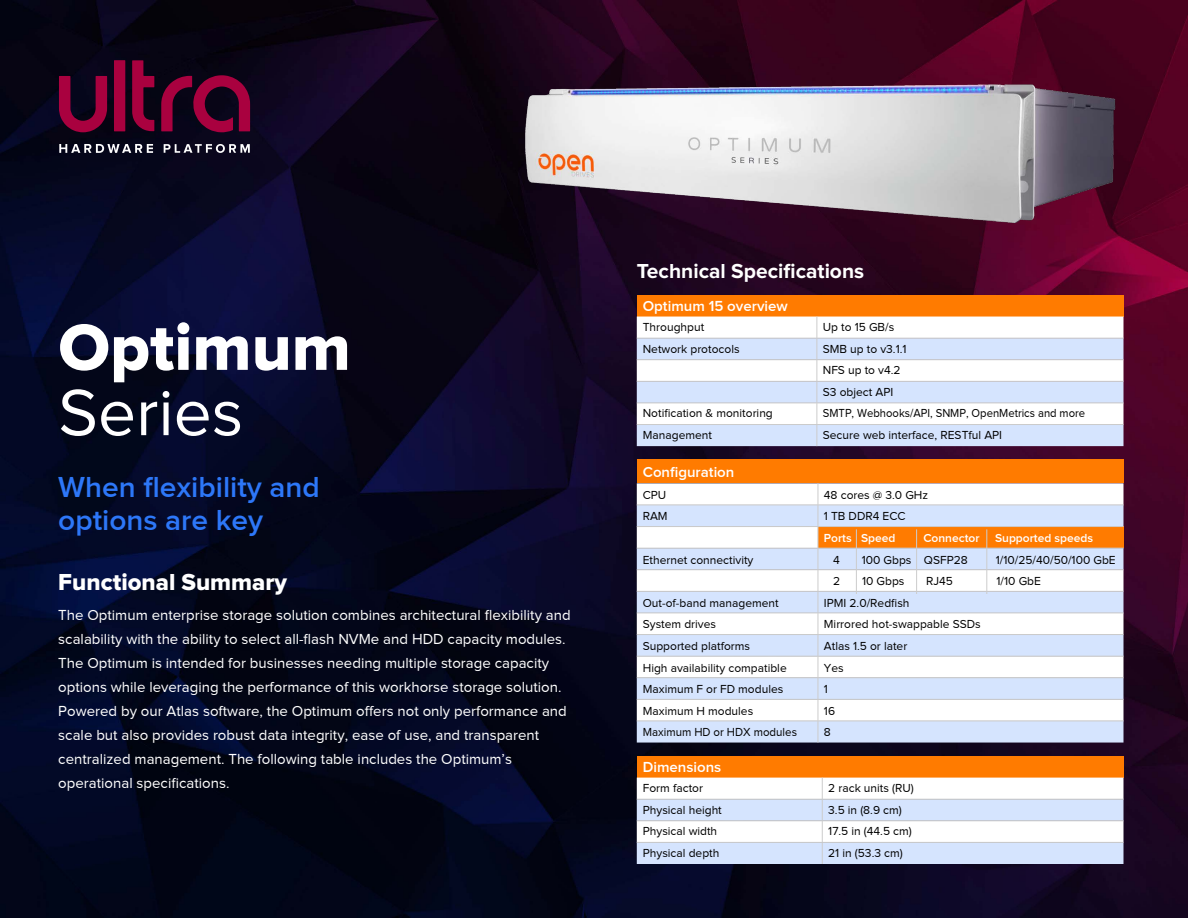
<style>
.page{position:relative;width:1188px;height:918px;background:#fff}
.page>*{position:absolute;margin:0;border:0;box-sizing:border-box;transform-origin:0 0}
.t1{font:67.65px "Proxima Nova Extrabld";color:#fff}
.t2{font:67.65px "Proxima Nova";color:#fff}
.t3{font:600 29.85px/32.5px "Proxima Nova";color:#2d77f8}
.t4{font:24px "Proxima Nova Extrabld";color:#fff}
.t5{font:700 21px "Proxima Nova";color:#fff}
.Paragraph_Heads{font:15px/24px "Proxima Nova";color:#fff}
.t6{font:600 15px "Proxima Nova";color:#fff}
.t7{font:12px "Proxima Nova";color:#000}
.t8{font:12px "Proxima Nova";color:#000;scale:.94 1}
.t9{font:600 12px "Proxima Nova";color:#fff}
.t10{font:12px "Proxima Nova";color:#000;scale:.96 1}
</style>
<div class="page">
<img style="left:0;top:0;width:1188px;height:918px">
<svg style="left:59px;top:60px;width:191px;height:72px;background:#480326"></svg>
<svg style="left:59px;top:144px;width:94px;height:9px"></svg>
<svg style="left:164px;top:144px;width:86px;height:9px"></svg>
<img style="left:515px;top:77px;width:603px;height:153px">
<div style="left:637px;top:295px;width:487px;height:22px;background:#ff7b00"></div>
<svg style="left:637px;top:317px;width:487px;height:21px"></svg>
<svg style="left:637px;top:339px;width:487px;height:107px;fill:#d5e4fe"></svg>
<hr style="left:637px;top:338px;width:180px;height:1px;background:#ccc">
<hr style="left:817px;top:338px;width:307px;height:1px;background:#ccc">
<hr style="left:637px;top:359px;width:180px;height:1px;background:#ccc">
<hr style="left:817px;top:359px;width:307px;height:1px;background:#ccc">
<hr style="left:637px;top:381px;width:180px;height:1px;background:#ccc">
<hr style="left:817px;top:381px;width:307px;height:1px;background:#ccc">
<hr style="left:637px;top:403px;width:180px;height:1px;background:#ccc">
<hr style="left:817px;top:403px;width:307px;height:1px;background:#ccc">
<hr style="left:637px;top:424px;width:180px;height:1px;background:#ccc">
<hr style="left:817px;top:424px;width:307px;height:1px;background:#ccc">
<svg style="left:817px;top:317px;width:1px;height:129px"></svg>
<div style="left:637px;top:756px;width:487px;height:22px;background:#ff7b00"></div>
<svg style="left:637px;top:778px;width:487px;height:86px"></svg>
<div style="left:637px;top:459px;width:487px;height:24px;background:#ff7b00"></div>
<svg style="left:637px;top:483px;width:487px;height:22px"></svg>
<svg style="left:637px;top:506px;width:487px;height:237px;fill:#d5e4fe"></svg>
<div style="left:818px;top:527px;width:306px;height:21px;background:#ff7b00"></div>
<hr style="left:637px;top:505px;width:181px;height:1px;background:#ccc">
<hr style="left:818px;top:505px;width:306px;height:1px;background:#ccc">
<hr style="left:637px;top:526px;width:181px;height:1px;background:#ccc">
<hr style="left:818px;top:526px;width:306px;height:1px;background:#ccc">
<hr style="left:637px;top:548px;width:181px;height:1px;background:#ccc">
<hr style="left:818px;top:548px;width:306px;height:1px;background:#ccc">
<hr style="left:637px;top:569px;width:181px;height:1px;background:#ccc">
<hr style="left:818px;top:569px;width:306px;height:1px;background:#ccc">
<hr style="left:637px;top:591px;width:181px;height:1px;background:#ccc">
<hr style="left:818px;top:591px;width:306px;height:1px;background:#ccc">
<hr style="left:637px;top:613px;width:181px;height:1px;background:#ccc">
<hr style="left:818px;top:613px;width:306px;height:1px;background:#ccc">
<hr style="left:637px;top:634px;width:181px;height:1px;background:#ccc">
<hr style="left:818px;top:634px;width:306px;height:1px;background:#ccc">
<hr style="left:637px;top:656px;width:181px;height:1px;background:#ccc">
<hr style="left:818px;top:656px;width:306px;height:1px;background:#ccc">
<hr style="left:637px;top:677px;width:181px;height:1px;background:#ccc">
<hr style="left:818px;top:677px;width:306px;height:1px;background:#ccc">
<hr style="left:637px;top:699px;width:181px;height:1px;background:#ccc">
<hr style="left:818px;top:699px;width:306px;height:1px;background:#ccc">
<hr style="left:637px;top:721px;width:181px;height:1px;background:#ccc">
<hr style="left:818px;top:721px;width:306px;height:1px;background:#ccc">
<svg style="left:818px;top:483px;width:1px;height:260px"></svg>
<hr style="left:856px;top:529px;width:1px;height:65px;background:#ccc">
<hr style="left:916px;top:529px;width:1px;height:65px;background:#ccc">
<hr style="left:987px;top:529px;width:1px;height:65px;background:#ccc">
<p class="t1" style="left:58px;top:308px;width:294px">Optimum</p>
<p class="t2" style="left:58px;top:375px;width:186px">Series</p>
<p class="t3" style="left:58px;top:470px;width:263px">When flexibility and options are key</p>
<p class="t4" style="left:58px;top:568px;width:230px">Functional Summary</p>
<p class="Paragraph_Heads" style="left:58px;top:603px;width:514px">The Optimum enterprise storage solution combines architectural flexibility and scalability with the ability to select all-flash NVMe and HDD capacity modules.<br>The Optimum is intended for businesses needing multiple storage capacity options while leveraging the performance of this workhorse storage solution.</p>
<p class="Paragraph_Heads" style="left:58px;top:699px;width:510px">Powered by our Atlas software, the Optimum offers not only performance and scale but also provides robust data integrity, ease of use, and transparent centralized management. The following table includes the Optimum’s operational specifications.</p>
<p class="t5" style="left:637px;top:259px;width:229px">Technical Specifications</p>
<p class="t6" style="left:643px;top:297px;width:147px">Optimum 15 overview</p>
<p class="t7" style="left:643px;top:320px;width:63px">Throughput</p>
<p class="t7" style="left:823px;top:320px;width:73px">Up to 15 GB/s</p>
<p class="t7" style="left:643px;top:342px;width:98px">Network protocols</p>
<p class="t7" style="left:823px;top:342px;width:85px">SMB up to v3.1.1</p>
<p class="t7" style="left:823px;top:364px;width:79px">NFS up to v4.2</p>
<p class="t7" style="left:823px;top:385px;width:72px">S3 object API</p>
<p class="t7" style="left:643px;top:407px;width:132px">Notification &amp; monitoring</p>
<p class="t8" style="left:823px;top:407px;width:281px">SMTP, Webhooks/API, SNMP, OpenMetrics and more</p>
<p class="t7" style="left:643px;top:428px;width:71px">Management</p>
<p class="t7" style="left:823px;top:428px;width:181px">Secure web interface, RESTful API</p>
<p class="t6" style="left:643px;top:464px;width:93px">Configuration</p>
<p class="t7" style="left:643px;top:488px;width:25px">CPU</p>
<p class="t7" style="left:824px;top:488px;width:106px">48 cores @ 3.0 GHz</p>
<p class="t7" style="left:643px;top:510px;width:26px">RAM</p>
<p class="t7" style="left:824px;top:510px;width:83px">1 TB DDR4 ECC</p>
<p class="t9" style="left:824px;top:531px;width:73px">Ports Speed</p>
<p class="t9" style="left:923px;top:531px;width:58px">Connector</p>
<p class="t9" style="left:995px;top:531px;width:100px">Supported speeds</p>
<p class="t7" style="left:643px;top:553px;width:112px">Ethernet connectivity</p>
<p class="t7" style="left:833px;top:553px;width:8px">4</p>
<p class="t7" style="left:862px;top:553px;width:108px">100 Gbps QSFP28</p>
<p class="t7" style="left:996px;top:553px;width:121px">1/10/25/40/50/100 GbE</p>
<p class="t7" style="left:833px;top:575px;width:9px">2</p>
<p class="t7" style="left:862px;top:575px;width:44px">10 Gbps</p>
<p class="t7" style="left:926px;top:575px;width:28px">RJ45</p>
<p class="t7" style="left:997px;top:575px;width:46px">1/10 GbE</p>
<p class="t7" style="left:643px;top:596px;width:137px">Out-of-band management</p>
<p class="t7" style="left:824px;top:596px;width:87px">IPMI 2.0/Redfish</p>
<p class="t7" style="left:643px;top:618px;width:75px">System drives</p>
<p class="t7" style="left:824px;top:618px;width:158px">Mirrored hot-swappable SSDs</p>
<p class="t7" style="left:643px;top:639px;width:109px">Supported platforms</p>
<p class="t7" style="left:824px;top:639px;width:85px">Atlas 1.5 or later</p>
<p class="t7" style="left:643px;top:661px;width:145px">High availability compatible</p>
<p class="t7" style="left:824px;top:661px;width:21px">Yes</p>
<p class="t7" style="left:643px;top:683px;width:142px">Maximum F or FD modules</p>
<p class="t7" style="left:824px;top:683px;width:6px">1</p>
<p class="t7" style="left:643px;top:704px;width:112px">Maximum H modules</p>
<p class="t7" style="left:824px;top:704px;width:13px">16</p>
<p class="t10" style="left:643px;top:726px;width:162px">Maximum HD or HDX modules</p>
<p class="t7" style="left:824px;top:726px;width:8px">8</p>
<p class="t6" style="left:643px;top:758px;width:80px">Dimensions</p>
<p class="t7" style="left:643px;top:781px;width:62px">Form factor</p>
<p class="t7" style="left:828px;top:781px;width:87px">2 rack units (RU)</p>
<p class="t7" style="left:643px;top:803px;width:81px">Physical height</p>
<p class="t7" style="left:828px;top:803px;width:75px">3.5 in (8.9 cm)</p>
<p class="t7" style="left:643px;top:825px;width:76px">Physical width</p>
<p class="t7" style="left:828px;top:825px;width:85px">17.5 in (44.5 cm)</p>
<p class="t7" style="left:643px;top:846px;width:78px">Physical depth</p>
<p class="t7" style="left:828px;top:846px;width:76px">21 in (53.3 cm)</p>
</div>
